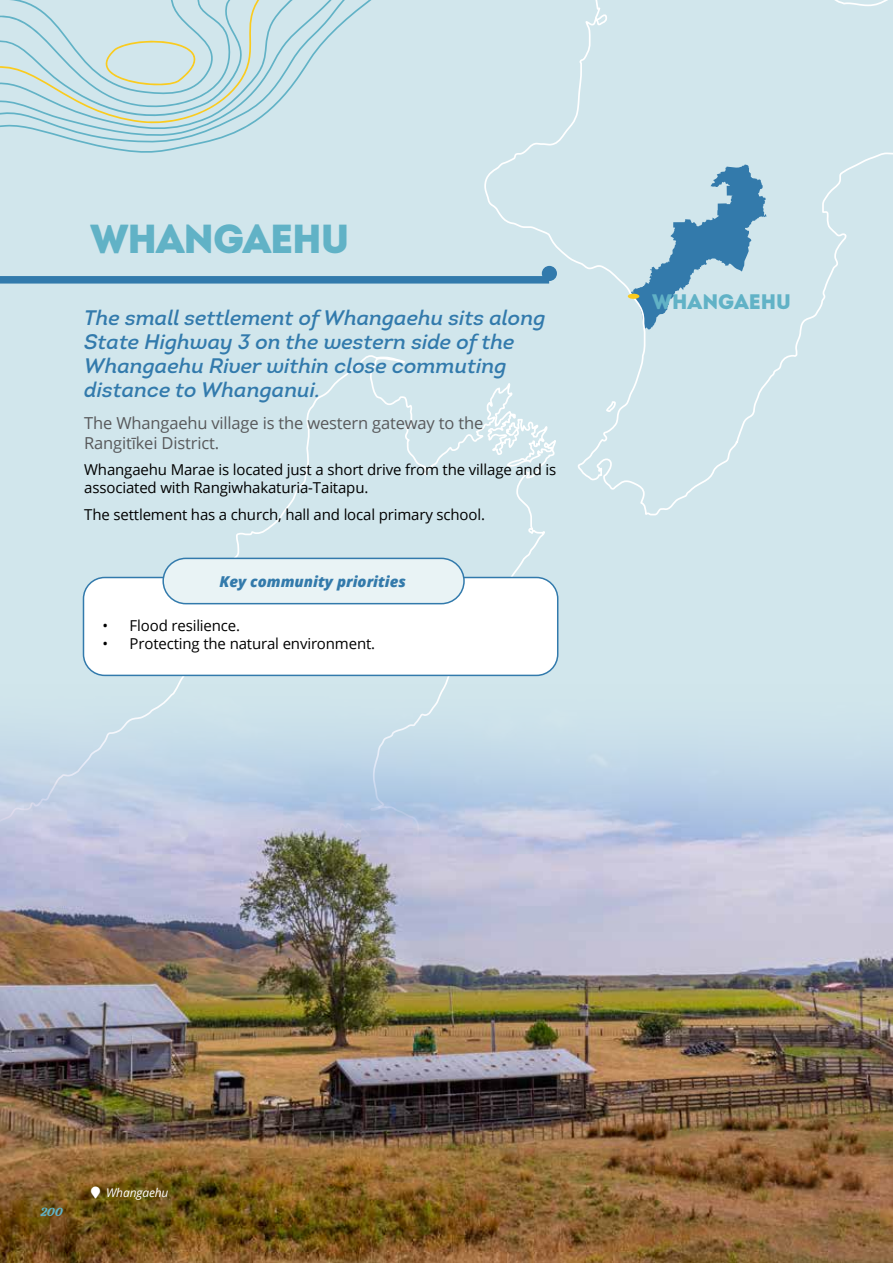
<style>
.page{position:relative;width:893px;height:1263px;background:#d1e6ec}
.page>*{position:absolute;margin:0;border:0;box-sizing:border-box;transform-origin:0 0}
.t1{font:900 40.5px "Intro";letter-spacing:-.025em;color:#61b2c6}
.t2{font:italic 21px/24px "Intro";color:#327aac}
.t3{font:900 21px "Intro";color:#61b2c6}
.t4{font:16.5px/19.5px "Open Sans";letter-spacing:-.01em;color:#58595b}
.t5{font:15px/18px "Open Sans";letter-spacing:-.01em;color:#000}
.t6{font:italic 800 15px "Open Sans";color:#337aab}
.t7{font:13.5px "Ganache";color:#61b2c6}
.t8{font:italic 12px "Open Sans";letter-spacing:-.01em;color:#fff}
</style>
<div class="page">
<svg style="left:484px;top:0;width:409px;height:510px"></svg>
<svg style="left:284px;top:354px;width:274px;height:156px"></svg>
<svg style="left:604px;top:400px;width:13px;height:13px"></svg>
<img style="left:0;top:510px;width:893px;height:753px">
<svg style="left:50px;top:0;width:322px;height:153px"></svg>
<svg style="left:0;top:0;width:308px;height:134px"></svg>
<div style="left:628px;top:294px;width:11px;height:5px;background:#facb1e;border-radius:50%"></div>
<div style="left:0;top:276px;width:549px;height:8px;background:#327aac"></div>
<div style="left:542px;top:266px;width:15px;height:15px;background:#327aac;border-radius:50%"></div>
<div style="left:83px;top:577px;width:475px;height:98px;background:#fff;border-radius:21px"></div>
<div style="left:83px;top:577px;width:475px;height:99px;border:2px solid #327aac;border-radius:21px"></div>
<div style="left:163px;top:558px;width:301px;height:46px;background:#e9f3f5;border-radius:23px"></div>
<div style="left:162px;top:558px;width:303px;height:46px;border:2px solid #327aac;border-radius:23px"></div>
<svg style="left:91px;top:1186px;width:9px;height:12px"></svg>
<h1 class="t1" style="left:90px;top:212px;width:261px">WHANGAEHU</h1>
<h2 class="t2" style="left:84px;top:305px;width:463px">The small settlement of Whangaehu sits along State Highway 3 on the western side of the Whangaehu River within close commuting distance to Whanganui.</h2>
<p class="t4" style="left:84px;top:413px;width:401px">The Whangaehu village is the western gateway to the<br>Rangitīkei District.</p>
<p class="t5" style="left:84px;top:460px;width:473px">Whangaehu Marae is located just a short drive from the village and is associated with Rangiwhakaturia-Taitapu.</p>
<p class="t5" style="left:84px;top:505px;width:402px">The settlement has a church, hall and local primary school.</p>
<p class="t6" style="left:219px;top:570px;width:188px">Key community priorities</p>
<p class="t5" style="left:103px;top:616px;width:139px">• Flood resilience.</p>
<p class="t5" style="left:103px;top:634px;width:274px">• Protecting the natural environment.</p>
<h2 class="t3" style="left:652px;top:288px;width:140px">WHANGAEHU</h2>
<p class="t7" style="left:40px;top:1203px;width:24px">200</p>
<p class="t8" style="left:106px;top:1184px;width:64px">Whangaehu</p>
</div>
